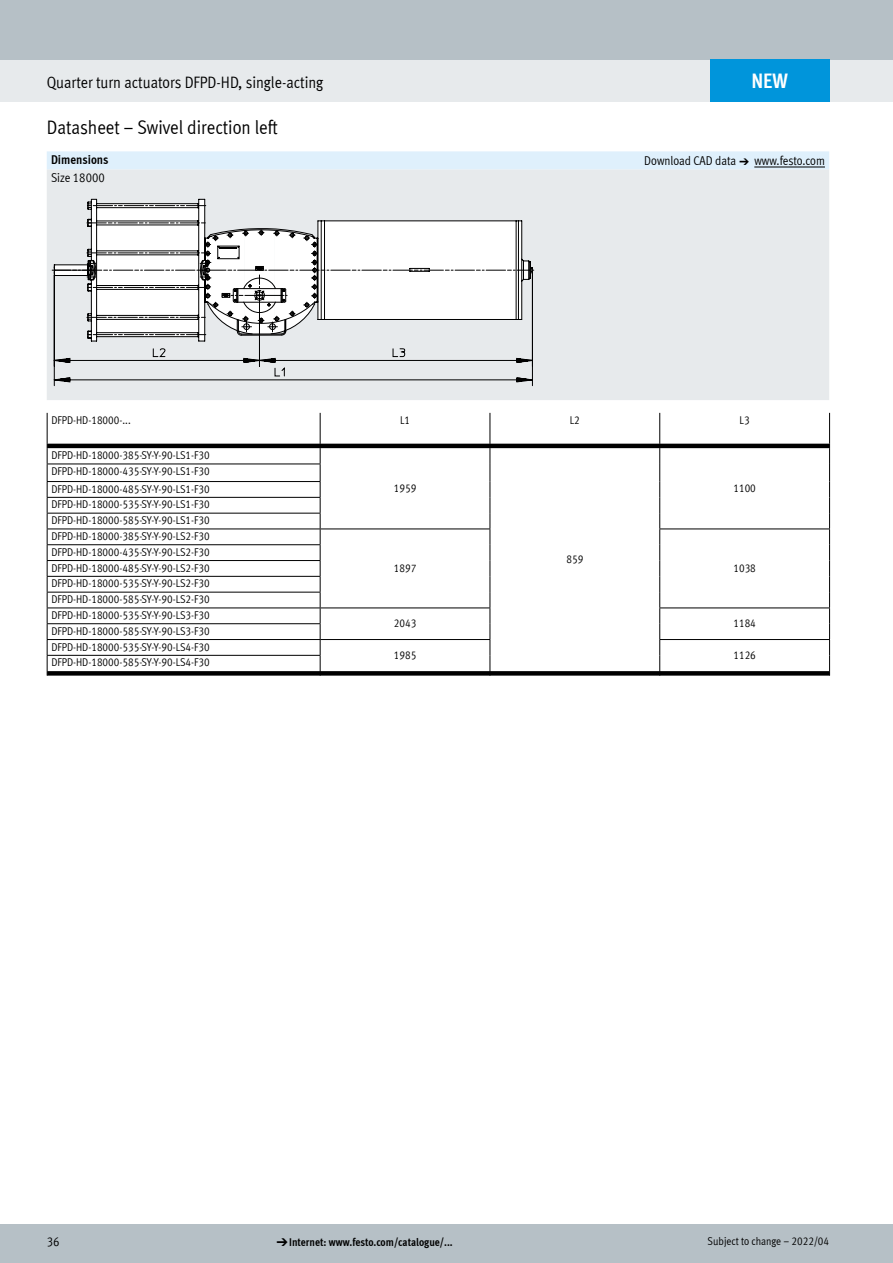
<style>
.page{position:relative;width:893px;height:1263px;background:#fff}
.page>*{position:absolute;margin:0;border:0;box-sizing:border-box;transform-origin:0 0}
.FES_box_title{font:700 21px "Meta Cond LF";color:#fff}
.FES_title_section{font:19.5px "Meta Cond LF";color:#000}
.FES_title_family{font:16.5px "Meta Cond LF";color:#000}
.FES_head_2_text_righ{font:12.75px "Meta Cond LF";color:#000}
.FES_head_1_text{font:700 12.75px "Meta Cond LF";color:#000}
.FES_head_2_text{font:12.75px "Meta Cond LF";color:#000}
.FES_tab_regular{font:11.25px "Meta Cond LF";color:#000}
.t1{font:700 11.25px "Meta Cond LF";color:#000}
.FES_tab_regular_cent{font:11.25px "Meta Cond LF";color:#000}
.FES_tab_head_2{font:11.25px "Meta Cond LF";color:#000}
.FES_tab_head_2_centr{font:11.25px "Meta Cond LF";color:#000}
.s1{font-family:"Meto Pict 182"}
.s2{font-family:"Meto Pict 182";font-weight:400}
</style>
<div class="page">
<div style="left:0;top:1225px;width:893px;height:38px;background:#b6c0c6"></div>
<div style="left:0;top:60px;width:893px;height:42px;background:#e7eaec"></div>
<div style="left:0;top:0;width:893px;height:60px;background:#b6c0c6"></div>
<svg style="left:47px;top:151px;width:782px;height:19px"></svg>
<div style="left:47px;top:170px;width:782px;height:230px;background:#e7eaec"></div>
<hr style="left:754px;top:167px;width:71px;height:1px;background:#000">
<svg style="left:54px;top:342px;width:479px;height:44px"></svg>
<svg style="left:53px;top:341px;width:478px;height:36px"></svg>
<svg style="left:51px;top:199px;width:483px;height:142px"></svg>
<svg style="left:48px;top:444px;width:781px;height:232px"></svg>
<hr style="left:47px;top:464px;width:274px;height:1px;background:#000">
<hr style="left:47px;top:481px;width:274px;height:1px;background:#000">
<hr style="left:47px;top:497px;width:274px;height:1px;background:#000">
<hr style="left:47px;top:513px;width:274px;height:1px;background:#000">
<hr style="left:47px;top:529px;width:273px;height:1px;background:#000">
<hr style="left:320px;top:529px;width:170px;height:1px;background:#000">
<hr style="left:659px;top:529px;width:171px;height:1px;background:#000">
<hr style="left:47px;top:544px;width:274px;height:1px;background:#000">
<hr style="left:47px;top:560px;width:274px;height:1px;background:#000">
<hr style="left:47px;top:576px;width:274px;height:1px;background:#000">
<hr style="left:47px;top:592px;width:274px;height:1px;background:#000">
<hr style="left:47px;top:607px;width:273px;height:1px;background:#000">
<hr style="left:320px;top:607px;width:170px;height:1px;background:#000">
<hr style="left:659px;top:607px;width:171px;height:1px;background:#000">
<hr style="left:47px;top:623px;width:274px;height:1px;background:#000">
<hr style="left:47px;top:639px;width:273px;height:1px;background:#000">
<hr style="left:320px;top:639px;width:170px;height:1px;background:#000">
<hr style="left:659px;top:639px;width:171px;height:1px;background:#000">
<hr style="left:47px;top:655px;width:274px;height:1px;background:#000">
<hr style="left:47px;top:413px;width:1px;height:31px;background:#000">
<hr style="left:320px;top:413px;width:1px;height:31px;background:#000">
<hr style="left:490px;top:413px;width:1px;height:31px;background:#000">
<hr style="left:659px;top:413px;width:1px;height:31px;background:#000">
<hr style="left:829px;top:413px;width:1px;height:31px;background:#000">
<svg style="left:47px;top:444px;width:1px;height:232px"></svg>
<svg style="left:320px;top:444px;width:1px;height:232px"></svg>
<svg style="left:490px;top:444px;width:1px;height:232px"></svg>
<svg style="left:659px;top:444px;width:1px;height:232px"></svg>
<svg style="left:829px;top:444px;width:1px;height:232px"></svg>
<div style="left:710px;top:60px;width:119px;height:42px;background:#0095db"></div>
<p class="FES_box_title" style="left:751px;top:67px;width:38px">NEW</p>
<p class="FES_title_family" style="left:47px;top:72px;width:278px">Quarter turn actuators DFPD-HD, single-acting</p>
<p class="FES_title_section" style="left:47px;top:116px;width:233px">Datasheet – Swivel direction left</p>
<p class="FES_head_1_text" style="left:51px;top:151px;width:59px">Dimensions</p>
<p class="FES_head_2_text_righ" style="left:644px;top:153px;width:182px">Download CAD data <span class="s1">a</span> www.festo.com</p>
<p class="FES_head_2_text" style="left:51px;top:170px;width:55px">Size 18000</p>
<p class="FES_tab_head_2" style="left:51px;top:414px;width:81px">DFPD-HD-18000-...</p>
<p class="FES_tab_head_2_centr" style="left:400px;top:414px;width:12px">L1</p>
<p class="FES_tab_head_2_centr" style="left:570px;top:414px;width:12px">L2</p>
<p class="FES_tab_head_2_centr" style="left:740px;top:414px;width:12px">L3</p>
<p class="FES_tab_regular" style="left:51px;top:448px;width:160px">DFPD-HD-18000-385-SY-Y-90-LS1-F30</p>
<p class="FES_tab_regular_cent" style="left:394px;top:481px;width:24px">1959</p>
<p class="FES_tab_regular" style="left:51px;top:464px;width:160px">DFPD-HD-18000-435-SY-Y-90-LS1-F30</p>
<p class="FES_tab_regular" style="left:51px;top:482px;width:160px">DFPD-HD-18000-485-SY-Y-90-LS1-F30</p>
<p class="FES_tab_regular" style="left:51px;top:498px;width:160px">DFPD-HD-18000-535-SY-Y-90-LS1-F30</p>
<p class="FES_tab_regular" style="left:51px;top:513px;width:160px">DFPD-HD-18000-585-SY-Y-90-LS1-F30</p>
<p class="FES_tab_regular" style="left:51px;top:529px;width:160px">DFPD-HD-18000-385-SY-Y-90-LS2-F30</p>
<p class="FES_tab_regular_cent" style="left:733px;top:481px;width:24px">1100</p>
<p class="FES_tab_regular" style="left:51px;top:545px;width:160px">DFPD-HD-18000-435-SY-Y-90-LS2-F30</p>
<p class="FES_tab_regular" style="left:51px;top:561px;width:160px">DFPD-HD-18000-485-SY-Y-90-LS2-F30</p>
<p class="FES_tab_regular" style="left:51px;top:577px;width:160px">DFPD-HD-18000-535-SY-Y-90-LS2-F30</p>
<p class="FES_tab_regular" style="left:51px;top:592px;width:160px">DFPD-HD-18000-585-SY-Y-90-LS2-F30</p>
<p class="FES_tab_regular" style="left:51px;top:608px;width:160px">DFPD-HD-18000-535-SY-Y-90-LS3-F30</p>
<p class="FES_tab_regular" style="left:51px;top:624px;width:160px">DFPD-HD-18000-585-SY-Y-90-LS3-F30</p>
<p class="FES_tab_regular" style="left:51px;top:640px;width:160px">DFPD-HD-18000-535-SY-Y-90-LS4-F30</p>
<p class="FES_tab_regular" style="left:51px;top:656px;width:160px">DFPD-HD-18000-585-SY-Y-90-LS4-F30</p>
<p class="FES_tab_regular_cent" style="left:566px;top:552px;width:18px">859</p>
<p class="FES_tab_regular_cent" style="left:394px;top:561px;width:24px">1897</p>
<p class="FES_tab_regular_cent" style="left:733px;top:561px;width:24px">1038</p>
<p class="FES_tab_regular_cent" style="left:394px;top:616px;width:24px">2043</p>
<p class="FES_tab_regular_cent" style="left:733px;top:616px;width:24px">1184</p>
<p class="FES_tab_regular_cent" style="left:394px;top:648px;width:24px">1985</p>
<p class="FES_tab_regular_cent" style="left:733px;top:648px;width:24px">1126</p>
<p class="FES_head_2_text_righ" style="left:47px;top:1234px;width:14px">36</p>
<p class="t1" style="left:276px;top:1235px;width:178px"><span class="s2">d</span>Internet: www.festo.com/catalogue/...</p>
<p class="FES_tab_regular" style="left:708px;top:1234px;width:123px">Subject to change – 2022/04</p>
</div>
